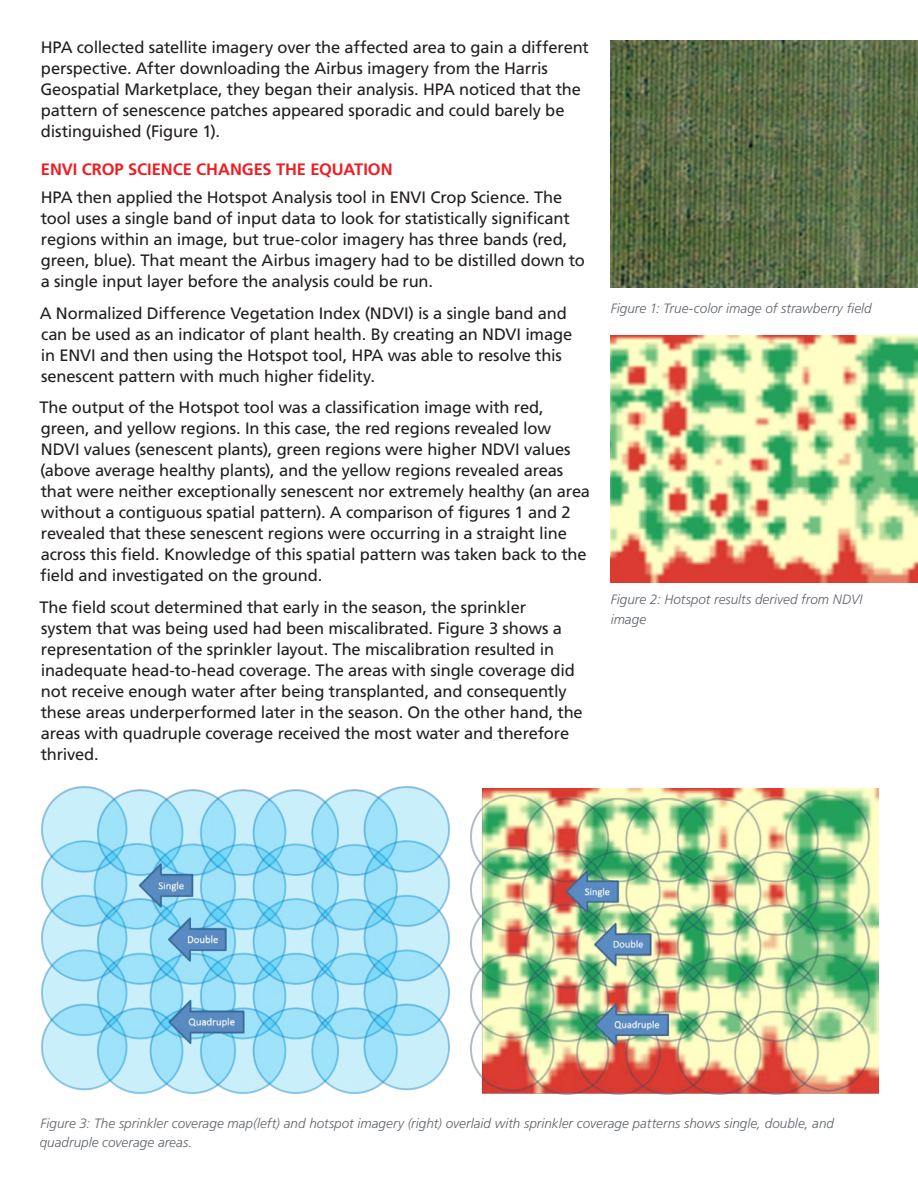
<style>
.page{position:relative;width:918px;height:1188px;background:#fff}
.page>*{position:absolute;margin:0;border:0;box-sizing:border-box;transform-origin:0 0}
.INTRO_PARAGRAPH__11p{font:16.5px/21px "Frutiger LT Std";letter-spacing:-.01em;color:#231f20}
.Paragraph_Heading__1{font:700 16.5px "Frutiger LT Std";letter-spacing:-.005em;color:#ee1d23}
.Photo_Caption__9pt_1{font:italic 300 13.5px/19.5px "Frutiger LT Std";letter-spacing:.005em;color:#5f6369}
</style>
<div class="page">
<img style="left:610px;top:335px;width:308px;height:247px">
<img style="left:41px;top:786px;width:409px;height:307px">
<img style="left:470px;top:788px;width:408px;height:307px">
<img style="left:610px;top:41px;width:308px;height:246px">
<p class="INTRO_PARAGRAPH__11p" style="left:40px;top:37px;width:550px">HPA collected satellite imagery over the affected area to gain a different perspective. After downloading the Airbus imagery from the Harris Geospatial Marketplace, they began their analysis. HPA noticed that the pattern of senescence patches appeared sporadic and could barely be distinguished (Figure 1).</p>
<p class="Paragraph_Heading__1" style="left:41px;top:160px;width:353px">ENVI CROP SCIENCE CHANGES THE EQUATION</p>
<p class="INTRO_PARAGRAPH__11p" style="left:41px;top:187px;width:546px">HPA then applied the Hotspot Analysis tool in ENVI Crop Science. The tool uses a single band of input data to look for statistically significant regions within an image, but true-color imagery has three bands (red, green, blue). That meant the Airbus imagery had to be distilled down to a single input layer before the analysis could be run.</p>
<p class="INTRO_PARAGRAPH__11p" style="left:40px;top:302px;width:534px">A Normalized Difference Vegetation Index (NDVI) is a single band and can be used as an indicator of plant health. By creating an NDVI image in ENVI and then using the Hotspot tool, HPA was able to resolve this senescent pattern with much higher fidelity.</p>
<p class="INTRO_PARAGRAPH__11p" style="left:39px;top:397px;width:552px">The output of the Hotspot tool was a classification image with red, green, and yellow regions. In this case, the red regions revealed low NDVI values (senescent plants), green regions were higher NDVI values (above average healthy plants), and the yellow regions revealed areas that were neither exceptionally senescent nor extremely healthy (an area without a contiguous spatial pattern). A comparison of figures 1 and 2 revealed that these senescent regions were occurring in a straight line across this field. Knowledge of this spatial pattern was taken back to the field and investigated on the ground.</p>
<p class="INTRO_PARAGRAPH__11p" style="left:39px;top:597px;width:545px">The field scout determined that early in the season, the sprinkler<br>system that was being used had been miscalibrated. Figure 3 shows a representation of the sprinkler layout. The miscalibration resulted in inadequate head-to-head coverage. The areas with single coverage did not receive enough water after being transplanted, and consequently these areas underperformed later in the season. On the other hand, the areas with quadruple coverage received the most water and therefore thrived.</p>
<p class="Photo_Caption__9pt_1" style="left:611px;top:590px;width:253px">Figure 2: Hotspot results derived from NDVI image</p>
<p class="Photo_Caption__9pt_1" style="left:611px;top:298px;width:263px">Figure 1: True-color image of strawberry field</p>
<p class="Photo_Caption__9pt_1" style="left:40px;top:1114px;width:796px">Figure 3: The sprinkler coverage map(left) and hotspot imagery (right) overlaid with sprinkler coverage patterns shows single, double, and quadruple coverage areas.</p>
</div>
